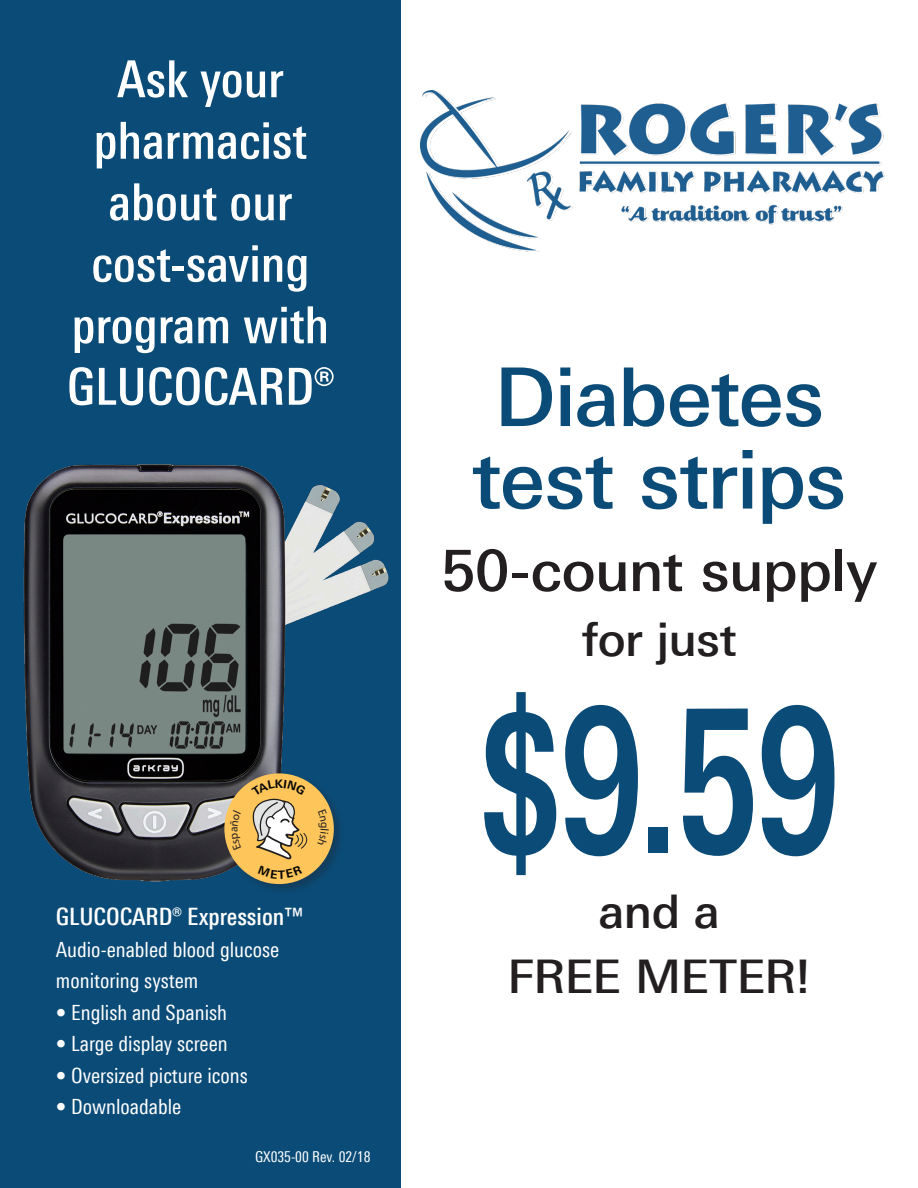
<style>
.page{position:relative;width:918px;height:1188px;background:#fff}
.page>*{position:absolute;margin:0;border:0;box-sizing:border-box;transform-origin:0 0}
.t1{font:700 200.25px "Linotype Univers 630";color:#0b4b77;scale:.67 1}
.t2{font:500 81px "Linotype Univers 530";letter-spacing:-.015em;color:#0b4b77}
.t3{font:500 57px "Linotype Univers 530";letter-spacing:-.015em;color:#231f20}
.t4{font:500 51px "Linotype Univers 520 Cn";color:#fff}
.t5{font:500 46.5px "Linotype Univers 530";letter-spacing:-.015em;color:#231f20}
.t6{font:500 24px "Linotype Univers 520 Cn";color:#fff}
.t7{font:21px/31.5px "Linotype Univers 420 Cn";color:#fff}
.t8{font:15px "Linotype Univers 420 Cn";color:#fff}
</style>
<div class="page">
<div style="left:0;top:0;width:401px;height:1188px;background:#0b4b77"></div>
<img style="left:23px;top:464px;width:366px;height:418px">
<div style="left:223px;top:772px;width:122px;height:123px;background:#231f20;opacity:.3"></div>
<div style="left:224px;top:773px;width:110px;height:111px;background:#fdc55a;border-radius:50%"></div>
<img style="left:421px;top:91px;width:464px;height:161px">
<svg style="left:247px;top:779px;width:65px;height:81px"></svg>
<p class="t4" style="left:117px;top:49px;width:168px">Ask your</p>
<p class="t4" style="left:94px;top:111px;width:215px">pharmacist</p>
<p class="t4" style="left:108px;top:172px;width:185px">about our</p>
<p class="t4" style="left:91px;top:234px;width:220px">cost-saving</p>
<p class="t4" style="left:72px;top:295px;width:259px">program with</p>
<p class="t4" style="left:67px;top:357px;width:269px">GLUCOCARD®</p>
<p class="t6" style="left:56px;top:903px;width:249px">GLUCOCARD® Expression™</p>
<p class="t7" style="left:56px;top:934px;width:225px">Audio-enabled blood glucose monitoring system</p>
<p class="t7" style="left:56px;top:997px;width:173px">• English and Spanish</p>
<p class="t7" style="left:56px;top:1028px;width:173px">• Large display screen</p>
<p class="t7" style="left:56px;top:1060px;width:193px">• Oversized picture icons</p>
<p class="t7" style="left:56px;top:1091px;width:127px">• Downloadable</p>
<p class="t8" style="left:255px;top:1148px;width:117px">GX035-00 Rev. 02/18</p>
<p class="t2" style="left:494px;top:350px;width:332px">Diabetes</p>
<p class="t2" style="left:472px;top:432px;width:376px">test strips</p>
<p class="t3" style="left:441px;top:537px;width:438px">50-count supply</p>
<p class="t5" style="left:582px;top:612px;width:157px">for just</p>
<p class="t1" style="left:478px;top:662px;width:542px">$9.59</p>
<p class="t5" style="left:599px;top:884px;width:122px">and a</p>
<p class="t5" style="left:508px;top:949px;width:305px">FREE METER!</p>
</div>
